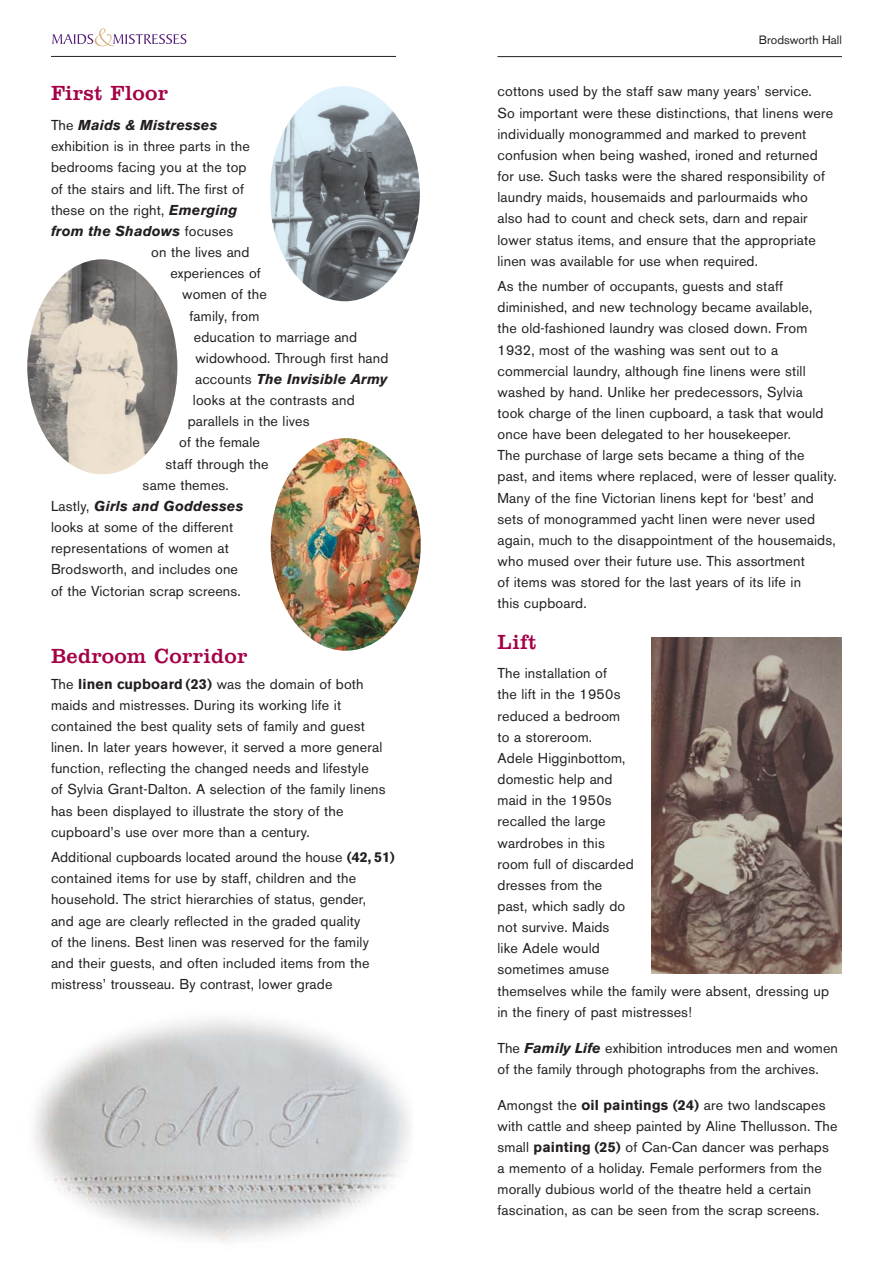
<style>
.page{position:relative;width:893px;height:1263px;background:#fff}
.page>*{position:absolute;margin:0;border:0;box-sizing:border-box;transform-origin:0 0}
.t1{font:21px "Clarendon BT";letter-spacing:.01em;color:#a40046}
.t2{font:14.25px/21.1px "Akzidenz Grotesk BE";letter-spacing:.01em;color:#231f20}
.t3{font:italic 700 14.25px "Akzidenz Grotesk BE";letter-spacing:.01em;color:#231f20}
.t4{font:12px "Akzidenz Grotesk BE";color:#231f20}
.s1{font-weight:400;font-style:normal}
.s2{font-weight:700;font-style:italic}
.s3{font-weight:700}
</style>
<div class="page">
<img style="left:27px;top:34px;width:394px;height:1210px">
<hr style="left:497px;top:56px;width:345px;height:1px;background:#231f20">
<hr style="left:51px;top:56px;width:345px;height:1px;background:#231f20">
<svg style="left:52px;top:28px;width:134px;height:18px"></svg>
<img style="left:271px;top:86px;width:149px;height:215px;border-radius:50%">
<img style="left:27px;top:259px;width:150px;height:215px;border-radius:50%">
<img style="left:271px;top:438px;width:150px;height:213px;border-radius:50%">
<img style="left:652px;top:638px;width:190px;height:336px">
<h1 class="t1" style="left:51px;top:85px;width:119px">First Floor</h1>
<p class="t3" style="left:51px;top:120px;width:168px"><span class="s1">The</span> Maids &amp; Mistresses</p>
<p class="t2" style="left:51px;top:137px;width:200px">exhibition is in three parts in the</p>
<p class="t2" style="left:51px;top:158px;width:197px">bedrooms facing you at the top</p>
<p class="t2" style="left:51px;top:180px;width:195px">of the stairs and lift. The first of</p>
<p class="t2" style="left:51px;top:201px;width:188px">these on the right, <span class="s2">Emerging</span></p>
<p class="t3" style="left:51px;top:226px;width:184px">from the Shadows <span class="s1">focuses</span></p>
<p class="t2" style="left:151px;top:243px;width:100px">on the lives and</p>
<p class="t2" style="left:170px;top:264px;width:92px">experiences of</p>
<p class="t2" style="left:182px;top:285px;width:86px">women of the</p>
<p class="t2" style="left:190px;top:306px;width:71px">family, from</p>
<p class="t2" style="left:194px;top:328px;width:165px">education to marriage and</p>
<p class="t2" style="left:195px;top:349px;width:195px">widowhood. Through first hand</p>
<p class="t3" style="left:195px;top:374px;width:194px"><span class="s1">accounts</span> The Invisible Army</p>
<p class="t2" style="left:193px;top:391px;width:163px">looks at the contrasts and</p>
<p class="t2" style="left:188px;top:412px;width:123px">parallels in the lives</p>
<p class="t2" style="left:179px;top:433px;width:82px">of the female</p>
<p class="t2" style="left:166px;top:455px;width:104px">staff through the</p>
<p class="t2" style="left:143px;top:476px;width:88px">same themes.</p>
<p class="t3" style="left:51px;top:501px;width:194px"><span class="s1">Lastly,</span> Girls and Goddesses</p>
<p class="t2" style="left:51px;top:518px;width:184px">looks at some of the different</p>
<p class="t2" style="left:51px;top:539px;width:179px">representations of women at</p>
<p class="t2" style="left:51px;top:560px;width:189px">Brodsworth, and includes one</p>
<p class="t2" style="left:51px;top:581px;width:191px">of the Victorian scrap screens.</p>
<h1 class="t1" style="left:51px;top:648px;width:198px">Bedroom Corridor</h1>
<p class="t2" style="left:51px;top:675px;width:336px">The <span class="s3">linen cupboard (23)</span> was the domain of both maids and mistresses. During its working life it contained the best quality sets of family and guest linen. In later years however, it served a more general function, reflecting the changed needs and lifestyle<br>of Sylvia Grant-Dalton. A selection of the family linens has been displayed to illustrate the story of the cupboard’s use over more than a century.</p>
<p class="t2" style="left:51px;top:848px;width:345px">Additional cupboards located around the house <span class="s3">(42, 51) </span>contained items for use by staff, children and the household. The strict hierarchies of status, gender,<br>and age are clearly reflected in the graded quality<br>of the linens. Best linen was reserved for the family and their guests, and often included items from the mistress’ trousseau. By contrast, lower grade</p>
<p class="t4" style="left:759px;top:36px;width:85px">Brodsworth Hall</p>
<p class="t2" style="left:497px;top:82px;width:337px">cottons used by the staff saw many years’ service.<br>So important were these distinctions, that linens were individually monogrammed and marked to prevent confusion when being washed, ironed and returned for use. Such tasks were the shared responsibility of laundry maids, housemaids and parlourmaids who also had to count and check sets, darn and repair lower status items, and ensure that the appropriate linen was available for use when required.</p>
<p class="t2" style="left:497px;top:277px;width:341px">As the number of occupants, guests and staff diminished, and new technology became available,<br>the old-fashioned laundry was closed down. From 1932, most of the washing was sent out to a commercial laundry, although fine linens were still washed by hand. Unlike her predecessors, Sylvia<br>took charge of the linen cupboard, a task that would once have been delegated to her housekeeper.<br>The purchase of large sets became a thing of the past, and items where replaced, were of lesser quality.<br>Many of the fine Victorian linens kept for ‘best’ and sets of monogrammed yacht linen were never used again, much to the disappointment of the housemaids, who mused over their future use. This assortment<br>of items was stored for the last years of its life in<br>this cupboard.</p>
<h1 class="t1" style="left:497px;top:633px;width:41px">Lift</h1>
<p class="t2" style="left:497px;top:664px;width:333px">The installation of<br>the lift in the 1950s<br>reduced a bedroom<br>to a storeroom.<br>Adele Higginbottom,<br>domestic help and<br>maid in the 1950s<br>recalled the large<br>wardrobes in this<br>room full of discarded<br>dresses from the<br>past, which sadly do<br>not survive. Maids<br>like Adele would<br>sometimes amuse<br>themselves while the family were absent, dressing up in the finery of past mistresses!</p>
<p class="t2" style="left:497px;top:1039px;width:342px">The <span class="s2">Family Life</span> exhibition introduces men and women of the family through photographs from the archives.</p>
<p class="t2" style="left:497px;top:1095px;width:341px">Amongst the <span class="s3">oil paintings (24)</span> are two landscapes with cattle and sheep painted by Aline Thellusson. The small <span class="s3">painting (25)</span> of Can-Can dancer was perhaps a memento of a holiday. Female performers from the morally dubious world of the theatre held a certain fascination, as can be seen from the scrap screens.</p>
</div>
